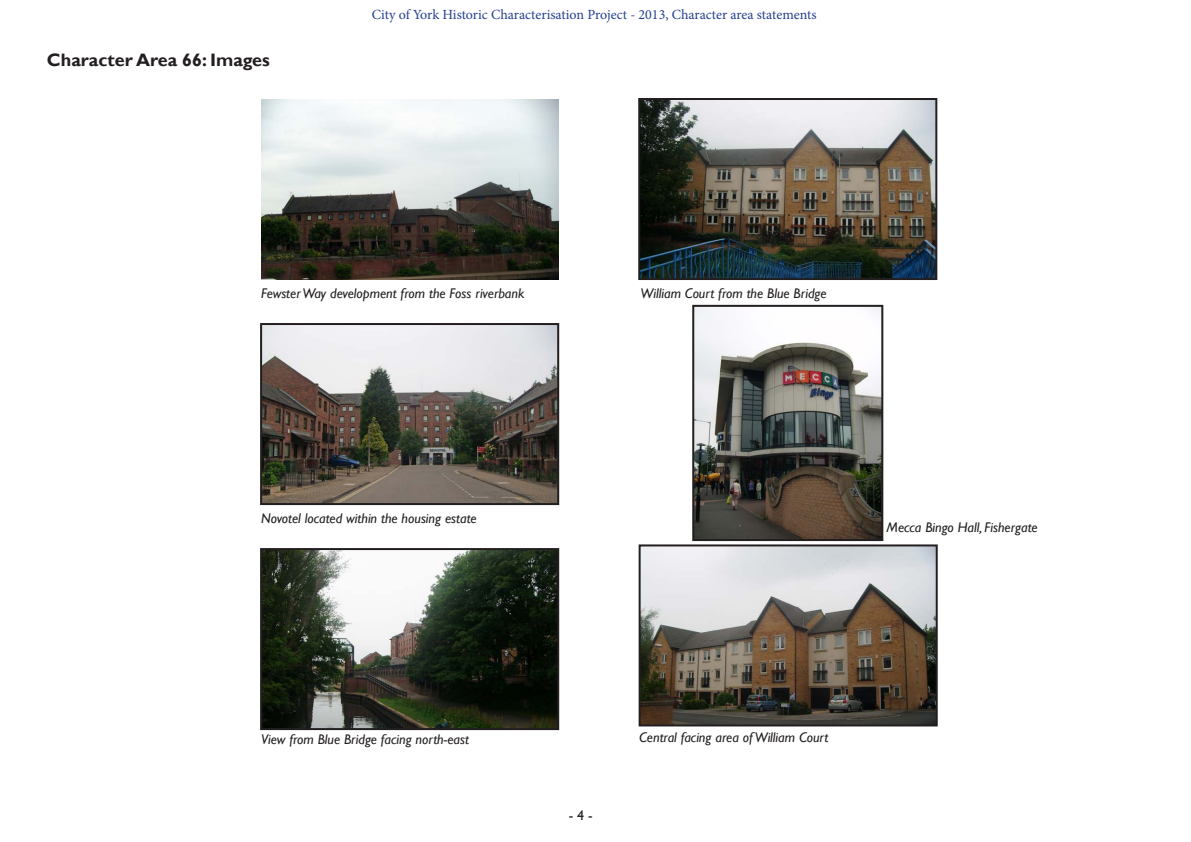
<style>
.page{position:relative;width:1191px;height:842px;background:#fff}
.page>*{position:absolute;margin:0;border:0;box-sizing:border-box;transform-origin:0 0}
.Sub-heading{font:700 18px "Gill Sans";color:#231f20}
.captions{font:italic 14px "Gill Sans";color:#231f20}
.t1{font:14px "Minion Pro";color:#253f8e}
.t2{font:14px "Gill Sans";color:#231f20}
</style>
<div class="page">
<img style="left:261px;top:99px;width:297px;height:180px">
<img style="left:263px;top:326px;width:293px;height:176px">
<div style="left:260px;top:323px;width:299px;height:182px;border:2px solid #231f20"></div>
<img style="left:263px;top:551px;width:293px;height:176px">
<div style="left:260px;top:548px;width:299px;height:182px;border:2px solid #231f20"></div>
<img style="left:641px;top:547px;width:293px;height:176px">
<div style="left:638px;top:544px;width:299px;height:182px;border:2px solid #231f20"></div>
<img style="left:695px;top:308px;width:185px;height:230px">
<div style="left:692px;top:305px;width:191px;height:236px;border:2px solid #231f20"></div>
<img style="left:641px;top:101px;width:293px;height:176px">
<div style="left:638px;top:98px;width:299px;height:182px;border:2px solid #231f20"></div>
<p class="Sub-heading" style="left:47px;top:50px;width:224px">Character Area 66: Images</p>
<p class="t1" style="left:372px;top:5px;width:446px">City of York Historic Characterisation Project - 2013, Character area statements</p>
<p class="captions" style="left:261px;top:285px;width:265px">Fewster Way development from the Foss riverbank</p>
<p class="captions" style="left:640px;top:285px;width:187px">William Court from the Blue Bridge</p>
<p class="captions" style="left:261px;top:510px;width:217px">Novotel located within the housing estate</p>
<p class="captions" style="left:261px;top:731px;width:209px">View from Blue Bridge facing north-east</p>
<p class="captions" style="left:886px;top:519px;width:153px">Mecca Bingo Hall, Fishergate</p>
<p class="t2" style="left:569px;top:807px;width:25px">- 4 -</p>
<p class="captions" style="left:639px;top:729px;width:191px">Central facing area of William Court</p>
</div>
